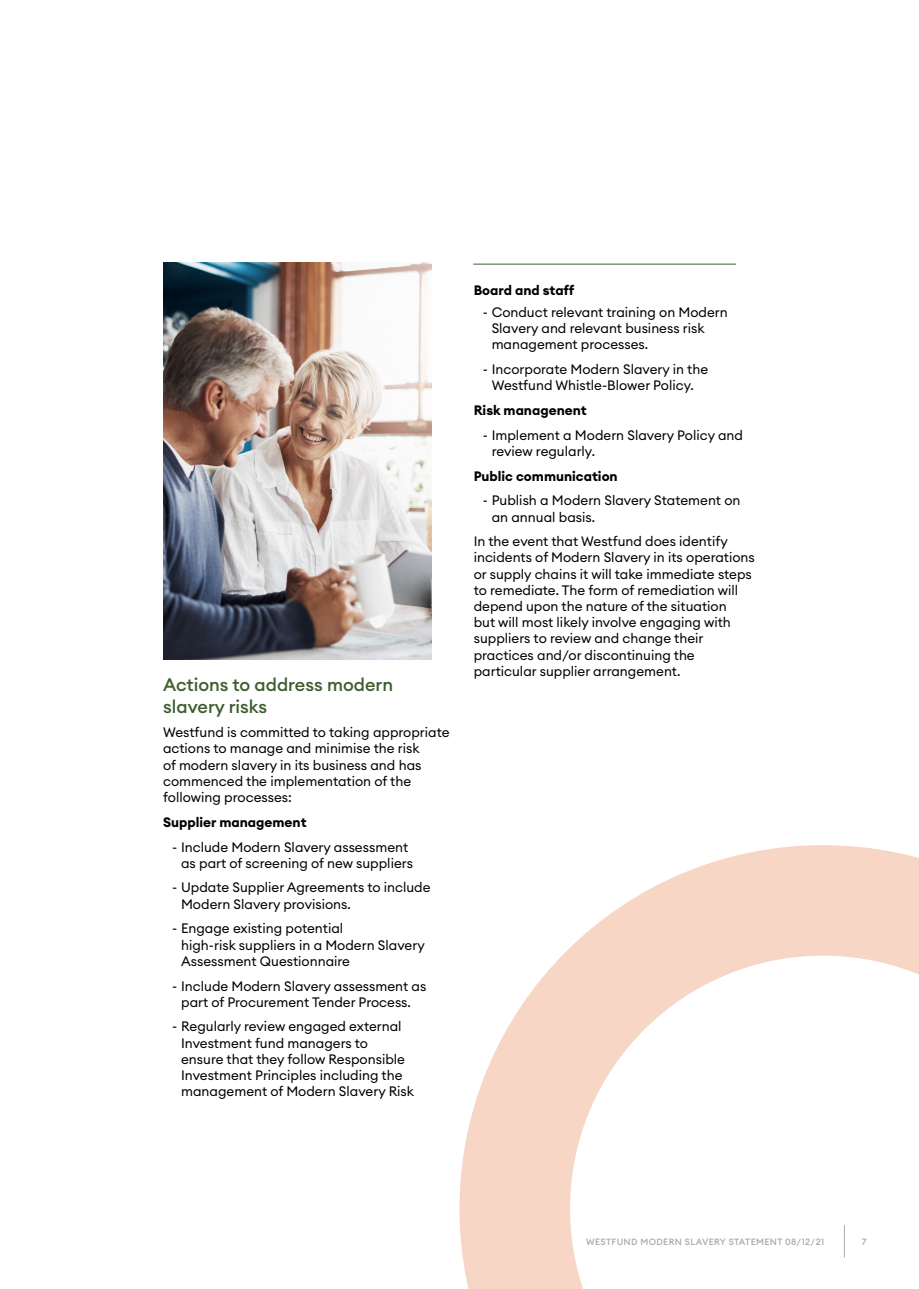
<style>
.page{position:relative;width:919px;height:1289px;background:#fff}
.page>*{position:absolute;margin:0;border:0;box-sizing:border-box;transform-origin:0 0}
.t1{font:500 18px/21.6px "Euclid Circular A";color:#3d5d2f}
.t2{font:13.5px/16.2px "Euclid Circular A";color:#000}
.t3{font:700 13.5px "Euclid Circular A";color:#000}
.t4{font:500 9px "Euclid Circular A";letter-spacing:.04em;color:#aaa}
</style>
<div class="page">
<img style="left:163px;top:262px;width:268px;height:397px">
<svg style="left:459px;top:845px;width:459px;height:443px"></svg>
<hr style="left:473px;top:264px;width:263px;height:1px;background:#3d5d2f">
<hr style="left:844px;top:1225px;width:1px;height:32px;background:#aaa">
<h1 class="t1" style="left:163px;top:673px;width:231px">Actions to address modern slavery risks</h1>
<p class="t2" style="left:163px;top:724px;width:288px">Westfund is committed to taking appropriate actions to manage and minimise the risk<br>of modern slavery in its business and has commenced the implementation of the following processes:</p>
<p class="t3" style="left:163px;top:813px;width:145px">Supplier management</p>
<p class="t2" style="left:181px;top:838px;width:233px;text-indent:-9px">- Include Modern Slavery assessment as part of screening of new suppliers</p>
<p class="t2" style="left:181px;top:879px;width:251px;text-indent:-9px">- Update Supplier Agreements to include<br>Modern Slavery provisions.</p>
<p class="t2" style="left:181px;top:920px;width:245px;text-indent:-9px">- Engage existing potential<br>high-risk suppliers in a Modern Slavery<br>Assessment Questionnaire</p>
<p class="t2" style="left:172px;top:977px;width:256px;text-align:center">- Include Modern Slavery assessment as part of Procurement Tender Process.</p>
<p class="t2" style="left:181px;top:1018px;width:234px;text-indent:-9px">- Regularly review engaged external Investment fund managers to<br>ensure that they follow Responsible Investment Principles including the management of Modern Slavery Risk</p>
<p class="t3" style="left:473px;top:282px;width:102px">Board and staff</p>
<p class="t2" style="left:491px;top:304px;width:238px;text-indent:-9px">- Conduct relevant training on Modern<br>Slavery and relevant business risk management processes.</p>
<p class="t2" style="left:482px;top:361px;width:227px;text-align:center">- Incorporate Modern Slavery in the<br>Westfund Whistle-Blower Policy.</p>
<p class="t3" style="left:473px;top:401px;width:115px">Risk managenent</p>
<p class="t2" style="left:491px;top:426px;width:253px;text-indent:-9px">- Implement a Modern Slavery Policy and review regularly.</p>
<p class="t3" style="left:473px;top:467px;width:145px">Public communication</p>
<p class="t2" style="left:491px;top:492px;width:250px;text-indent:-9px">- Publish a Modern Slavery Statement on an annual basis.</p>
<p class="t2" style="left:473px;top:533px;width:282px">In the event that Westfund does identify incidents of Modern Slavery in its operations or supply chains it will take immediate steps to remediate. The form of remediation will depend upon the nature of the situation<br>but will most likely involve engaging with suppliers to review and change their practices and/or discontinuing the particular supplier arrangement.</p>
<p class="t4" style="left:586px;top:1236px;width:239px">WESTFUND MODERN SLAVERY STATEMENT 08/12/21</p>
<p class="t4" style="left:861px;top:1236px;width:6px">7</p>
</div>
